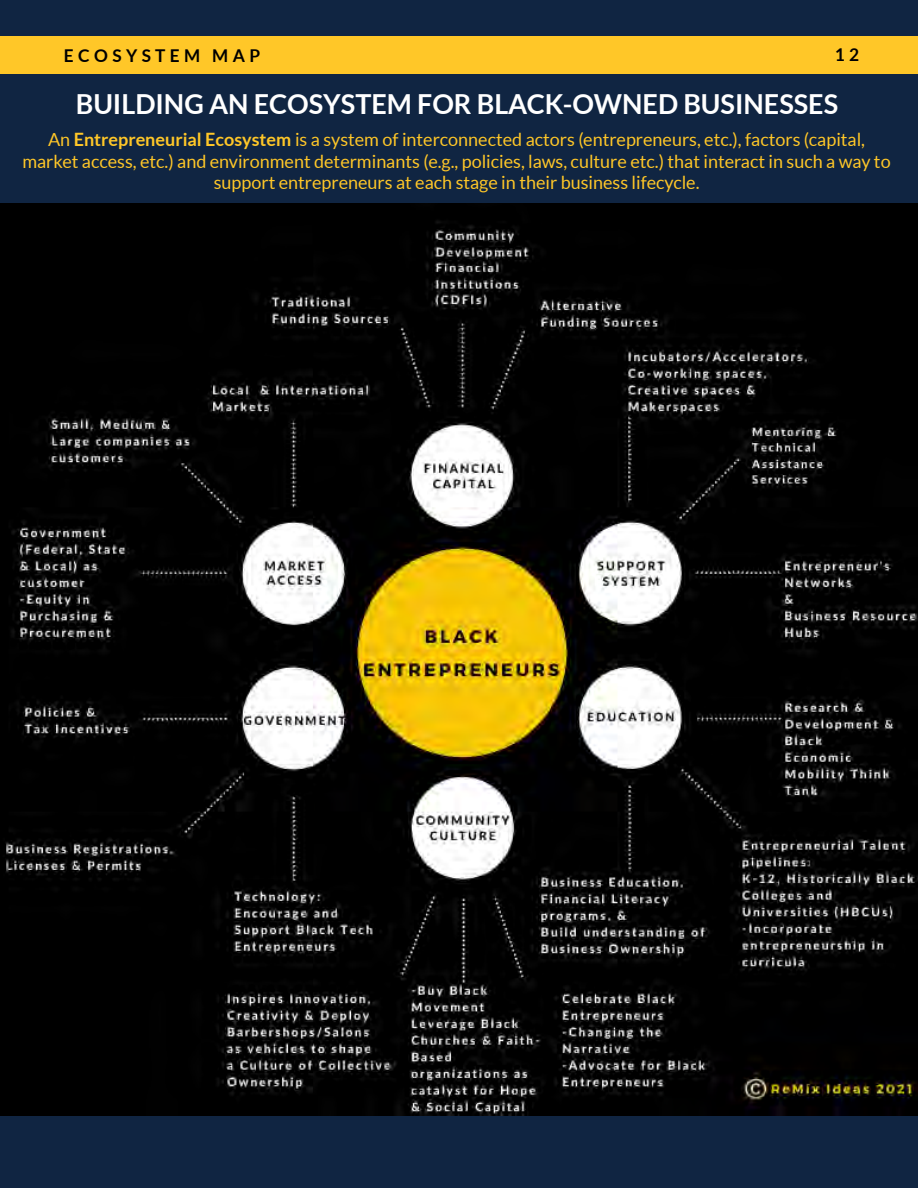
<style>
.page{position:relative;width:918px;height:1188px;background:#fff}
.page>*{position:absolute;margin:0;border:0;box-sizing:border-box;transform-origin:0 0}
.t1{font:700 27px "Lato";color:#fff}
.t2{font:18px/21.3px "Lato";color:#ffc728;text-align:center}
.t3{font:700 17.25px "Lato";letter-spacing:.255em;color:#000}
.s1{font-weight:700}
</style>
<div class="page">
<div style="left:0;top:1115px;width:918px;height:73px;background:#102542"></div>
<div style="left:0;top:0;width:918px;height:222px;background:#102542"></div>
<div style="left:0;top:37px;width:918px;height:37px;background:#ffc728"></div>
<img style="left:0;top:204px;width:918px;height:912px">
<p class="t3" style="left:64px;top:46px;width:198px">ECOSYSTEM MAP</p>
<p class="t3" style="left:835px;top:45px;width:26px">1 2</p>
<h1 class="t1" style="left:76px;top:89px;width:764px">BUILDING AN ECOSYSTEM FOR BLACK-OWNED BUSINESSES</h1>
<p class="t2" style="left:22px;top:129px;width:870px">An <span class="s1">Entrepreneurial Ecosystem</span> is a system of interconnected actors (entrepreneurs, etc.), factors (capital, market access, etc.) and environment determinants (e.g., policies, laws, culture etc.) that interact in such a way to support entrepreneurs at each stage in their business lifecycle.</p>
</div>
